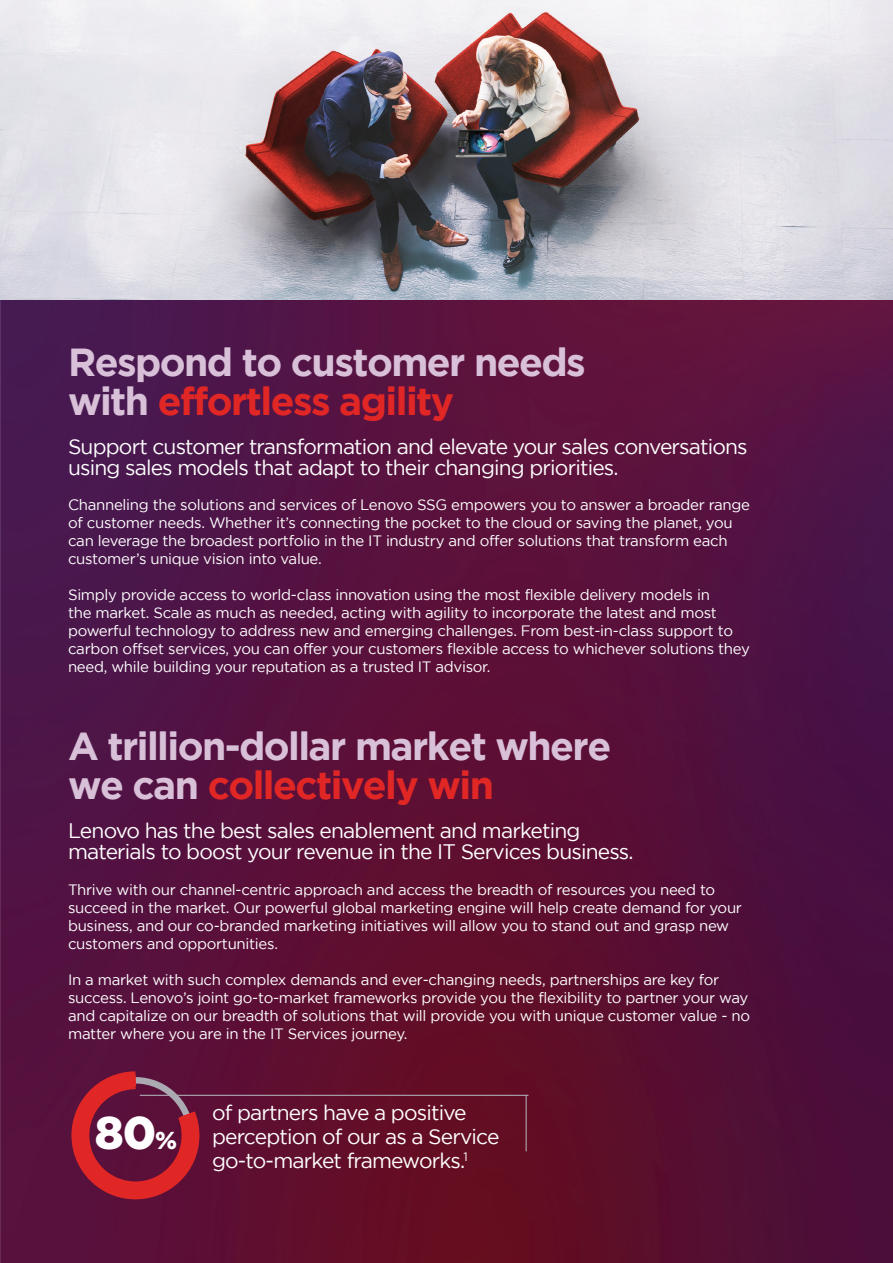
<style>
.page{position:relative;width:893px;height:1263px;background:#fff}
.page>*{position:absolute;margin:0;border:0;box-sizing:border-box;transform-origin:0 0}
.t1{font:900 45.9px "Gotham";color:#fff}
.t2{font:700 39px/39px "Gotham";letter-spacing:-.04em;color:#d8c1d8}
.t3{font:21px/21px "Gotham";letter-spacing:-.04em;color:#fff}
.t4{font:15px/18px "Gotham";letter-spacing:-.02em;color:#fff}
.s1{color:#e12725}
.s2{font-size:24.45px}
</style>
<div class="page">
<img style="left:0;top:300px;width:893px;height:963px">
<hr style="left:140px;top:1095px;width:388px;height:1px;background:#aba8b0">
<hr style="left:526px;top:1095px;width:1px;height:56px;background:#aba8b0">
<svg style="left:63px;top:1064px;width:144px;height:145px;background:#7b1937"></svg>
<img style="left:0;top:0;width:893px;height:300px">
<h2 class="t2" style="left:68px;top:341px;width:519px">Respond to customer needs with <span class="s1">effortless agility</span></h2>
<h3 class="t3" style="left:68px;top:435px;width:681px">Support customer transformation and elevate your sales conversations using sales models that adapt to their changing priorities.</h3>
<p class="t4" style="left:68px;top:495px;width:684px">Channeling the solutions and services of Lenovo SSG empowers you to answer a broader range of customer needs. Whether it’s connecting the pocket to the cloud or saving the planet, you can leverage the broadest portfolio in the IT industry and offer solutions that transform each customer’s unique vision into value.</p>
<p class="t4" style="left:68px;top:585px;width:683px">Simply provide access to world-class innovation using the most flexible delivery models in<br>the market. Scale as much as needed, acting with agility to incorporate the latest and most powerful technology to address new and emerging challenges. From best-in-class support to carbon offset services, you can offer your customers flexible access to whichever solutions they need, while building your reputation as a trusted IT advisor.</p>
<h2 class="t2" style="left:68px;top:725px;width:545px">A trillion-dollar market where we can <span class="s1">collectively win</span></h2>
<h3 class="t3" style="left:68px;top:820px;width:567px">Lenovo has the best sales enablement and marketing materials to boost your revenue in the IT Services business.</h3>
<p class="t4" style="left:68px;top:880px;width:675px">Thrive with our channel-centric approach and access the breadth of resources you need to succeed in the market. Our powerful global marketing engine will help create demand for your business, and our co-branded marketing initiatives will allow you to stand out and grasp new customers and opportunities.</p>
<p class="t4" style="left:68px;top:970px;width:683px">In a market with such complex demands and ever-changing needs, partnerships are key for success. Lenovo’s joint go-to-market frameworks provide you the flexibility to partner your way and capitalize on our breadth of solutions that will provide you with unique customer value - no matter where you are in the IT Services journey.</p>
<h1 class="t1" style="left:95px;top:1106px;width:84px">80<span class="s2">%</span></h1>
<h3 class="t3" style="left:212px;top:1101px;width:289px;line-height:24px">of partners have a positive perception of our as a Service go-to-market frameworks.<sup>1</sup></h3>
</div>
